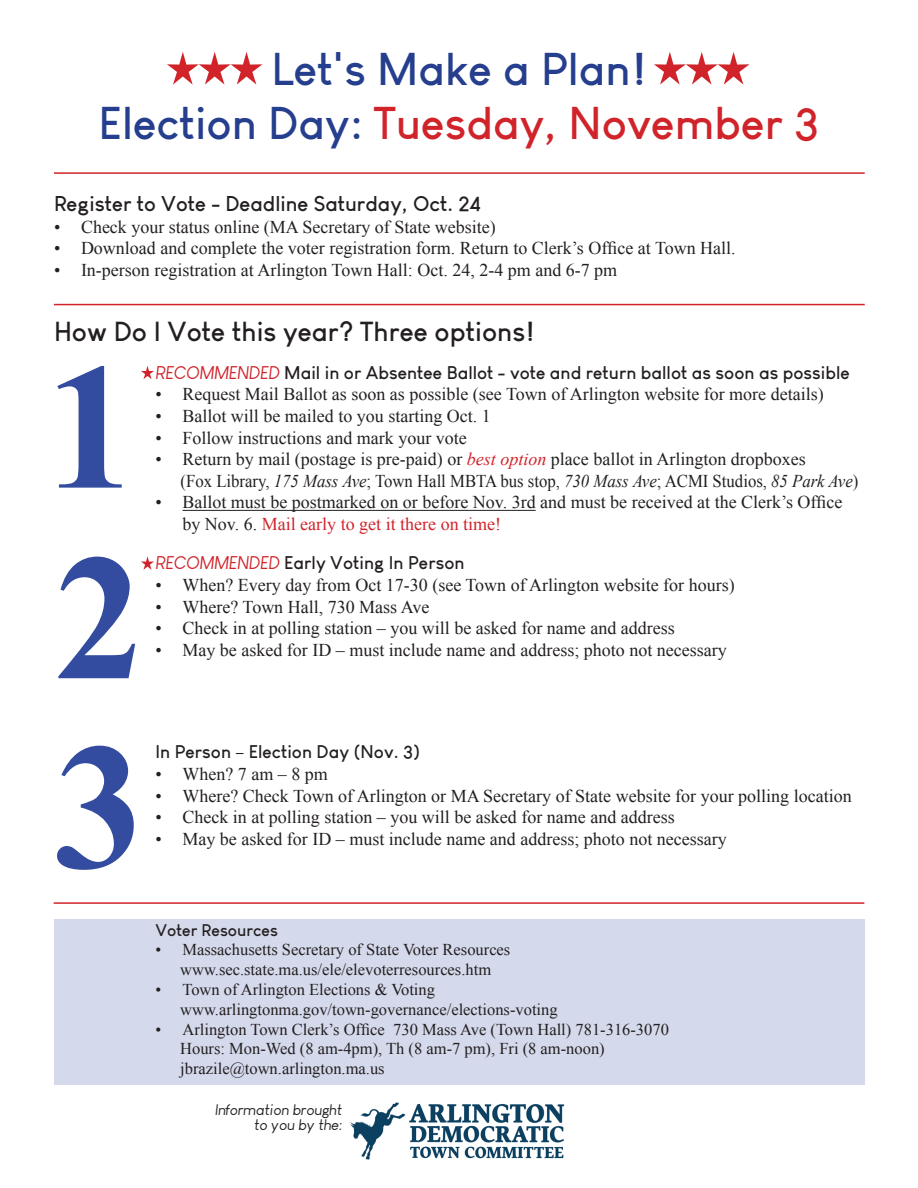
<style>
.page{position:relative;width:918px;height:1188px;background:#fff}
.page>*{position:absolute;margin:0;border:0;box-sizing:border-box;transform-origin:0 0}
.t1{font:700 180px "Times New Roman";color:#334ca0}
.t2{font:700 45px "Louis George Cafe";color:#d1232a}
.t3{font:700 45px "Louis George Cafe";color:#253f8e}
.t4{font:700 27px "Louis George Cafe";color:#231f20}
.t5{font:700 21px "Louis George Cafe";color:#231f20}
.t6{font:18px/21.6px "Times New Roman";color:#231f20}
.t7{font:700 18px "Louis George Cafe";color:#231f20}
.t8{font:18px "Times New Roman";color:#231f20;scale:.93 1}
.t9{font:16.5px "Times New Roman";color:#231f20}
.t10{font:700 16.5px "Louis George Cafe";color:#231f20}
.t11{font:italic 15px "Louis George Cafe";color:#231f20}
.s1{color:#253f8e}
.s2{font-weight:400;font-style:italic;color:#d1232a}
.s3{font-style:italic;color:#d1232a}
.s4{font-style:italic}
.s5{color:#d1232a}
.s6{font-weight:400}
</style>
<div class="page">
<img style="left:350px;top:1102px;width:215px;height:58px">
<div style="left:54px;top:919px;width:811px;height:165px;background:#d4d9eb"></div>
<hr style="left:182px;top:510px;width:354px;height:1px;background:#231f20">
<hr style="left:54px;top:172px;width:811px;height:2px;background:#d1232a">
<hr style="left:54px;top:902px;width:810px;height:2px;background:#d1232a">
<hr style="left:54px;top:304px;width:811px;height:1px;background:#d1232a">
<svg style="left:141px;top:366px;width:13px;height:13px"></svg>
<svg style="left:654px;top:52px;width:96px;height:33px"></svg>
<svg style="left:141px;top:556px;width:13px;height:14px"></svg>
<svg style="left:167px;top:52px;width:95px;height:33px"></svg>
<p class="t3" style="left:272px;top:40px;width:376px">Let's Make a Plan!</p>
<p class="t2" style="left:99px;top:94px;width:722px"><span class="s1">Election Day:</span> Tuesday, November 3</p>
<p class="t5" style="left:54px;top:190px;width:429px">Register to Vote - Deadline Saturday, Oct. 24</p>
<p class="t6" style="left:54px;top:216px;width:443px">• Check your status online (MA Secretary of State website)</p>
<p class="t6" style="left:54px;top:237px;width:683px">• Download and complete the voter registration form. Return to Clerk’s Office at Town Hall.</p>
<p class="t6" style="left:54px;top:259px;width:565px">• In-person registration at Arlington Town Hall: Oct. 24, 2-4 pm and 6-7 pm</p>
<p class="t4" style="left:54px;top:314px;width:482px">How Do I Vote this year? Three options!</p>
<p class="t1" style="left:45px;top:303px;width:92px">1</p>
<p class="t7" style="left:155px;top:361px;width:696px"><span class="s2">RECOMMENDED</span> Mail in or Absentee Ballot - vote and return ballot as soon as possible</p>
<p class="t6" style="left:155px;top:383px;width:670px">• Request Mail Ballot as soon as possible (see Town of Arlington website for more details)</p>
<p class="t6" style="left:155px;top:405px;width:337px">• Ballot will be mailed to you starting Oct. 1</p>
<p class="t6" style="left:155px;top:427px;width:313px">• Follow instructions and mark your vote</p>
<p class="t6" style="left:155px;top:448px;width:652px">• Return by mail (postage is pre-paid) or <span class="s3">best option</span> place ballot in Arlington dropboxes</p>
<p class="t8" style="left:181px;top:469px;width:730px">(Fox Library, <span class="s4">175 Mass Ave</span>; Town Hall MBTA bus stop, <span class="s4">730 Mass Ave</span>; ACMI Studios, <span class="s4">85 Park Ave</span>)</p>
<p class="t6" style="left:182px;top:491px;width:662px;text-indent:-27px">• Ballot must be postmarked on or before Nov. 3rd and must be received at the Clerk’s Office by Nov. 6. <span class="s5">Mail early to get it there on time!</span></p>
<p class="t1" style="left:54px;top:494px;width:91px">2</p>
<p class="t7" style="left:155px;top:552px;width:311px"><span class="s2">RECOMMENDED</span> Early Voting In Person</p>
<p class="t6" style="left:155px;top:574px;width:581px">• When? Every day from Oct 17-30 (see Town of Arlington website for hours)</p>
<p class="t6" style="left:155px;top:596px;width:276px">• Where? Town Hall, 730 Mass Ave</p>
<p class="t6" style="left:155px;top:617px;width:521px">• Check in at polling station – you will be asked for name and address</p>
<p class="t6" style="left:155px;top:639px;width:573px">• May be asked for ID – must include name and address; photo not necessary</p>
<p class="t1" style="left:54px;top:683px;width:91px">3</p>
<p class="t7" style="left:155px;top:741px;width:266px">In Person <span class="s6">–</span> Election Day (Nov. 3)</p>
<p class="t6" style="left:155px;top:763px;width:174px">• When? 7 am – 8 pm</p>
<p class="t6" style="left:155px;top:785px;width:698px">• Where? Check Town of Arlington or MA Secretary of State website for your polling location</p>
<p class="t6" style="left:155px;top:806px;width:521px">• Check in at polling station – you will be asked for name and address</p>
<p class="t6" style="left:155px;top:828px;width:573px">• May be asked for ID – must include name and address; photo not necessary</p>
<p class="t10" style="left:155px;top:919px;width:124px">Voter Resources</p>
<p class="t9" style="left:155px;top:939px;width:356px">• Massachusetts Secretary of State Voter Resources</p>
<p class="t9" style="left:180px;top:959px;width:312px">www.sec.state.ma.us/ele/elevoterresources.htm</p>
<p class="t9" style="left:155px;top:978px;width:281px">• Town of Arlington Elections &amp; Voting</p>
<p class="t9" style="left:180px;top:998px;width:379px">www.arlingtonma.gov/town-governance/elections-voting</p>
<p class="t9" style="left:155px;top:1018px;width:515px">• Arlington Town Clerk’s Office 730 Mass Ave (Town Hall) 781-316-3070</p>
<p class="t9" style="left:180px;top:1038px;width:426px">Hours: Mon-Wed (8 am-4pm), Th (8 am-7 pm), Fri (8 am-noon)</p>
<p class="t9" style="left:180px;top:1058px;width:206px">jbrazile@town.arlington.ma.us</p>
<p class="t11" style="left:215px;top:1101px;width:129px">Information brought</p>
<p class="t11" style="left:254px;top:1116px;width:89px">to you by the:</p>
</div>
